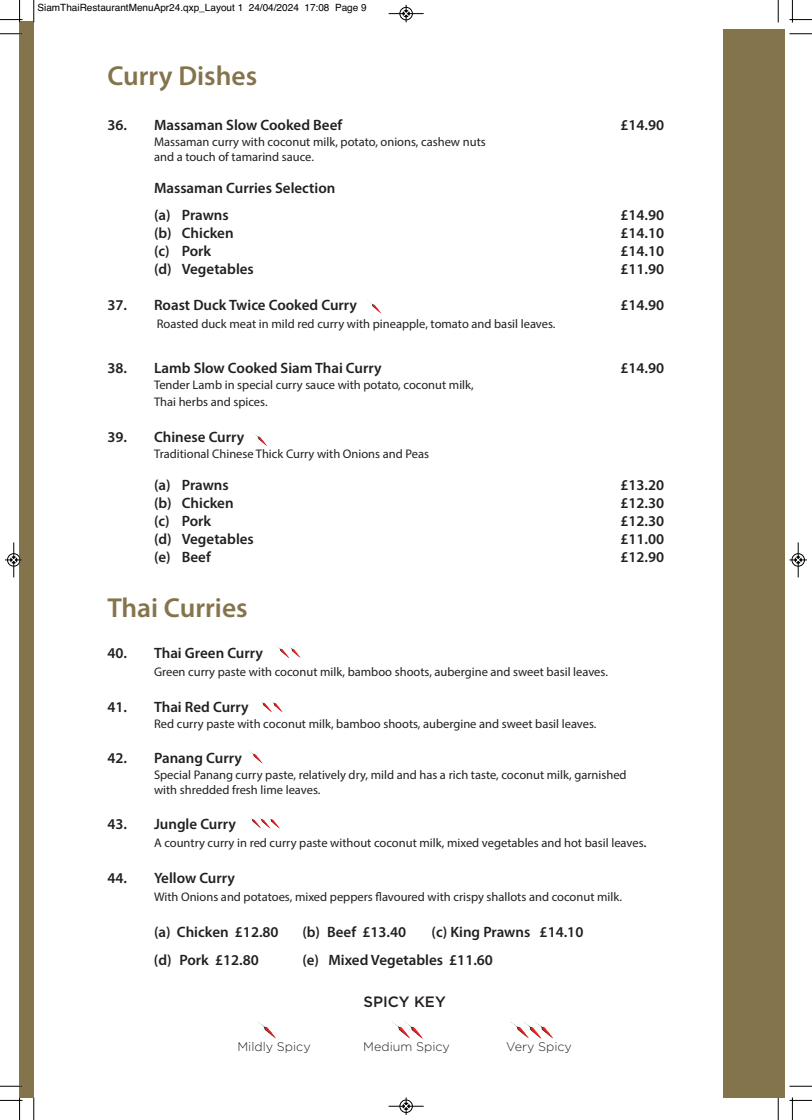
<style>
.page{position:relative;width:812px;height:1120px;background:#fff}
.page>*{position:absolute;margin:0;border:0;box-sizing:border-box;transform-origin:0 0}
.t1{font:600 27.5px "Myriad Pro";color:#84744c}
.t2{font:600 15px/26.9px "Myriad Pro";color:#231f20}
.t3{font:500 15px "Gotham";color:#231f20}
.t4{font:12.5px/15px "Myriad Pro";color:#231f20}
.t5{font:300 12.5px "Gotham";color:#231f20}
.t6{font:10px "Helvetica";color:#000}
.s1{font-size:15px}
</style>
<div class="page">
<img style="left:258px;top:1022px;width:18px;height:17px">
<img style="left:392px;top:1022px;width:12px;height:12px">
<img style="left:404px;top:1022px;width:19px;height:17px">
<img style="left:510px;top:1021px;width:13px;height:13px">
<img style="left:523px;top:1021px;width:12px;height:18px">
<img style="left:535px;top:1022px;width:18px;height:17px">
<div style="left:723px;top:29px;width:62px;height:1069px;background:#84744c"></div>
<div style="left:20px;top:21px;width:14px;height:1076px;background:#84744c"></div>
<img style="left:258px;top:699px;width:10px;height:10px">
<img style="left:268px;top:699px;width:15px;height:13px">
<img style="left:289px;top:646px;width:12px;height:12px">
<img style="left:252px;top:432px;width:15px;height:14px">
<img style="left:275px;top:644px;width:14px;height:14px">
<img style="left:248px;top:750px;width:14px;height:13px">
<img style="left:367px;top:300px;width:14px;height:14px">
<img style="left:251px;top:818px;width:5px;height:7px">
<img style="left:256px;top:815px;width:9px;height:14px">
<img style="left:265px;top:818px;width:15px;height:11px">
<svg style="left:33px;top:0;width:2px;height:22px"></svg>
<svg style="left:0;top:33px;width:22px;height:2px"></svg>
<svg style="left:777px;top:0;width:2px;height:22px"></svg>
<svg style="left:789px;top:33px;width:23px;height:2px"></svg>
<svg style="left:33px;top:1097px;width:2px;height:23px"></svg>
<svg style="left:0;top:1086px;width:22px;height:1px"></svg>
<svg style="left:777px;top:1097px;width:2px;height:23px"></svg>
<svg style="left:789px;top:1086px;width:23px;height:1px"></svg>
<svg style="left:0;top:0;width:22px;height:22px"></svg>
<svg style="left:789px;top:0;width:23px;height:22px"></svg>
<svg style="left:0;top:1097px;width:22px;height:23px"></svg>
<svg style="left:789px;top:1097px;width:23px;height:23px"></svg>
<div style="left:399px;top:7px;width:14px;height:13px;border:1px solid #fff;border-radius:50%"></div>
<hr style="left:388px;top:13px;width:35px;height:1px;background:#000">
<div style="left:400px;top:7px;width:12px;height:13px;border:1px solid #000;border-radius:50%"></div>
<svg style="left:403px;top:5px;width:6px;height:17px"></svg>
<div style="left:399px;top:1099px;width:14px;height:14px;border:1px solid #fff;border-radius:50%"></div>
<hr style="left:388px;top:1106px;width:35px;height:1px;background:#000">
<div style="left:400px;top:1100px;width:12px;height:13px;border:1px solid #000;border-radius:50%"></div>
<svg style="left:403px;top:1097px;width:6px;height:18px"></svg>
<div style="left:7px;top:553px;width:13px;height:14px;border:1px solid #fff;border-radius:50%"></div>
<hr style="left:14px;top:542px;width:1px;height:35px;background:#000">
<div style="left:7px;top:553px;width:13px;height:13px;border:1px solid #000;border-radius:50%"></div>
<svg style="left:5px;top:557px;width:17px;height:6px"></svg>
<div style="left:791px;top:553px;width:13px;height:14px;border:1px solid #fff;border-radius:50%"></div>
<hr style="left:798px;top:542px;width:1px;height:35px;background:#000">
<div style="left:791px;top:553px;width:13px;height:13px;border:1px solid #000;border-radius:50%"></div>
<svg style="left:789px;top:557px;width:18px;height:6px"></svg>
<p class="t6" style="left:38px;top:2px;width:331px">SiamThaiRestaurantMenuApr24.qxp_Layout 1 24/04/2024 17:08 Page 9</p>
<h1 class="t1" style="left:107px;top:66px;width:151px">Curry Dishes</h1>
<p class="t2" style="left:107px;top:112px;width:236px">36. Massaman Slow Cooked Beef</p>
<p class="t2" style="left:620px;top:112px;width:45px">£14.90</p>
<p class="t4" style="left:154px;top:135px;width:333px">Massaman curry with coconut milk, potato, onions, cashew nuts and a touch of tamarind sauce.</p>
<p class="t2" style="left:154px;top:175px;width:183px">Massaman Curries Selection (a) Prawns</p>
<p class="t2" style="left:620px;top:202px;width:45px">£14.90</p>
<p class="t2" style="left:154px;top:220px;width:81px">(b) Chicken</p>
<p class="t2" style="left:620px;top:220px;width:45px">£14.10</p>
<p class="t2" style="left:154px;top:238px;width:59px">(c) Pork</p>
<p class="t2" style="left:620px;top:238px;width:45px">£14.10</p>
<p class="t2" style="left:154px;top:256px;width:101px">(d) Vegetables</p>
<p class="t2" style="left:620px;top:256px;width:45px">£11.90</p>
<p class="t2" style="left:107px;top:292px;width:251px">37. Roast Duck Twice Cooked Curry</p>
<p class="t2" style="left:620px;top:292px;width:45px">£14.90</p>
<p class="t4" style="left:157px;top:317px;width:400px">Roasted duck meat in mild red curry with pineapple, tomato and basil leaves.</p>
<p class="t2" style="left:107px;top:356px;width:276px">38. Lamb Slow Cooked Siam Thai Curry</p>
<p class="t2" style="left:620px;top:356px;width:45px">£14.90</p>
<p class="t4" style="left:154px;top:377px;width:321px;line-height:16.9px">Tender Lamb in special curry sauce with potato, coconut milk,<br>Thai herbs and spices.</p>
<p class="t2" style="left:107px;top:425px;width:138px">39. Chinese Curry</p>
<p class="t4" style="left:154px;top:447px;width:276px">Traditional Chinese Thick Curry with Onions and Peas</p>
<p class="t2" style="left:154px;top:473px;width:76px">(a) Prawns</p>
<p class="t2" style="left:620px;top:473px;width:45px">£13.20</p>
<p class="t2" style="left:154px;top:491px;width:81px">(b) Chicken</p>
<p class="t2" style="left:620px;top:491px;width:45px">£12.30</p>
<p class="t2" style="left:154px;top:509px;width:59px">(c) Pork</p>
<p class="t2" style="left:620px;top:509px;width:45px">£12.30</p>
<p class="t2" style="left:154px;top:527px;width:101px">(d) Vegetables</p>
<p class="t2" style="left:620px;top:527px;width:45px">£11.00</p>
<p class="t2" style="left:154px;top:545px;width:58px">(e) Beef</p>
<p class="t2" style="left:620px;top:545px;width:45px">£12.90</p>
<h1 class="t1" style="left:107px;top:597px;width:142px">Thai Curries</h1>
<p class="t2" style="left:107px;top:641px;width:157px">40. Thai Green Curry</p>
<p class="t4" style="left:154px;top:665px;width:455px">Green curry paste with coconut milk, bamboo shoots, aubergine and sweet basil leaves.</p>
<p class="t2" style="left:107px;top:695px;width:143px">41. Thai Red Curry</p>
<p class="t4" style="left:154px;top:718px;width:444px">Red curry paste with coconut milk, bamboo shoots, aubergine and sweet basil leaves.</p>
<p class="t2" style="left:107px;top:746px;width:136px">42. Panang Curry</p>
<p class="t4" style="left:154px;top:769px;width:474px">Special Panang curry paste, relatively dry, mild and has a rich taste, coconut milk, garnished with shredded fresh lime leaves.</p>
<p class="t2" style="left:107px;top:812px;width:130px">43. Jungle Curry</p>
<p class="t4" style="left:154px;top:836px;width:494px">A country curry in red curry paste without coconut milk, mixed vegetables and hot basil leaves<span class="s1">.</span></p>
<p class="t2" style="left:107px;top:866px;width:129px">44. Yellow Curry</p>
<p class="t4" style="left:154px;top:890px;width:469px">With Onions and potatoes, mixed peppers flavoured with crispy shallots and coconut milk.</p>
<p class="t2" style="left:154px;top:920px;width:126px">(a) Chicken £12.80</p>
<p class="t2" style="left:302px;top:920px;width:105px">(b) Beef £13.40</p>
<p class="t2" style="left:431px;top:920px;width:153px">(c) King Prawns £14.10</p>
<p class="t2" style="left:154px;top:948px;width:106px">(d) Pork £12.80</p>
<p class="t2" style="left:302px;top:948px;width:192px">(e) Mixed Vegetables £11.60</p>
<p class="t3" style="left:363px;top:993px;width:84px">SPICY KEY</p>
<p class="t5" style="left:237px;top:1039px;width:75px">Mildly Spicy</p>
<p class="t5" style="left:363px;top:1039px;width:88px">Medium Spicy</p>
<p class="t5" style="left:506px;top:1039px;width:67px">Very Spicy</p>
</div>
